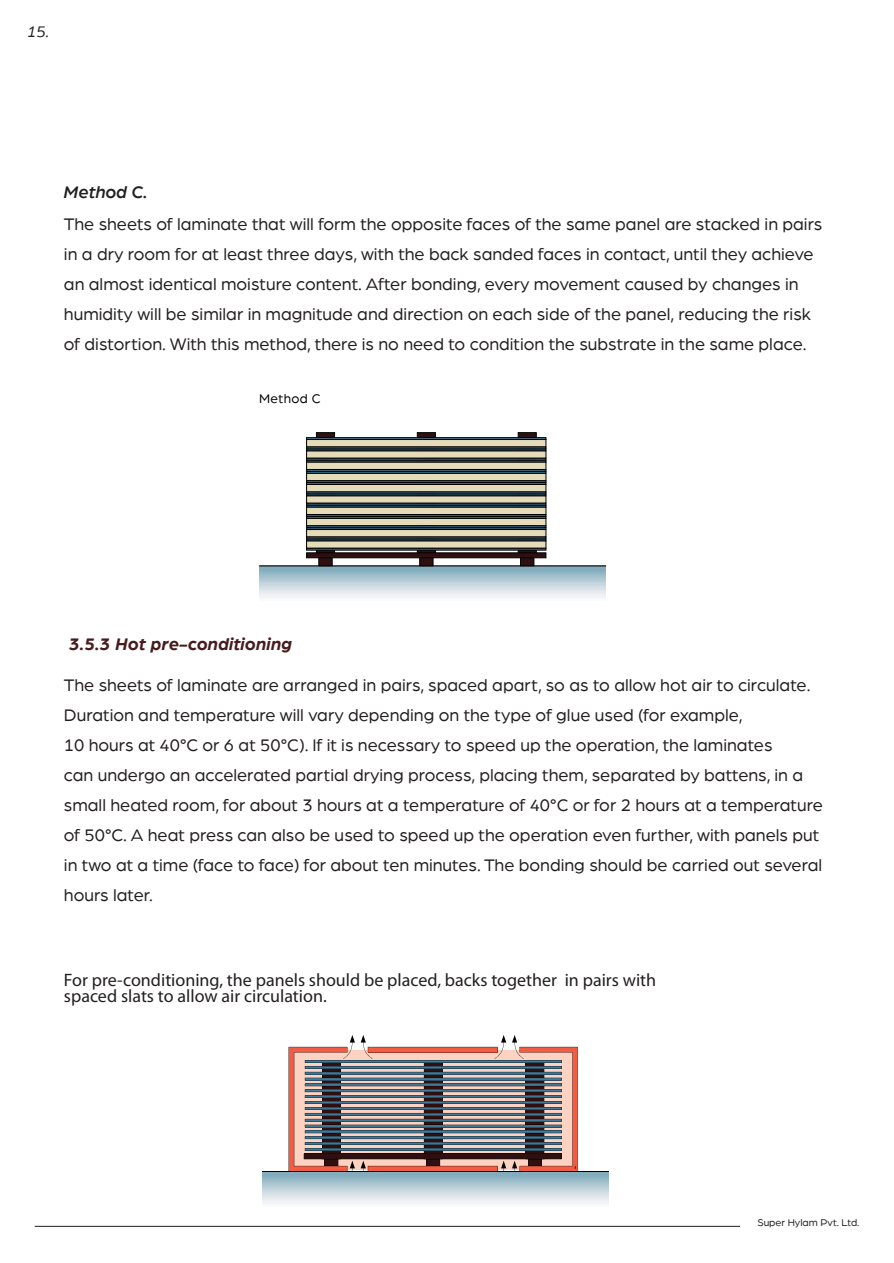
<style>
.page{position:relative;width:894px;height:1263px;background:#fff}
.page>*{position:absolute;margin:0;border:0;box-sizing:border-box;transform-origin:0 0}
.t1{font:18px/30px "Arboria";color:#231f20}
.t2{font:18px/16.2px "Myriad Pro";color:#231f20}
.t3{font:italic 700 18px "Arboria";color:#461c1d}
.t4{font:italic 500 18px "Arboria";color:#231f20}
.t5{font:italic 16.5px "Arboria";color:#231f20}
.t6{font:13.5px "Arboria";letter-spacing:.025em;color:#010101}
.t7{font:10.5px "Arboria";color:#231f20}
</style>
<div class="page">
<hr style="left:259px;top:600px;width:347px;height:1px;background:#fafbfe">
<hr style="left:259px;top:599px;width:347px;height:1px;background:#f7fafc">
<hr style="left:259px;top:598px;width:347px;height:1px;background:#f6f9fb">
<hr style="left:259px;top:597px;width:347px;height:1px;background:#f4f5f7">
<hr style="left:259px;top:596px;width:347px;height:1px;background:#f2f5f6">
<hr style="left:259px;top:595px;width:347px;height:1px;background:#eff2f4">
<hr style="left:259px;top:594px;width:347px;height:1px;background:#edf1f4">
<hr style="left:259px;top:593px;width:347px;height:1px;background:#eaeef0">
<hr style="left:259px;top:592px;width:347px;height:1px;background:#e5ebee">
<hr style="left:259px;top:591px;width:347px;height:1px;background:#e4e9ed">
<hr style="left:259px;top:590px;width:347px;height:1px;background:#e0e8ec">
<hr style="left:259px;top:589px;width:347px;height:1px;background:#dbe3e9">
<hr style="left:259px;top:588px;width:347px;height:1px;background:#d7e1e7">
<hr style="left:259px;top:587px;width:347px;height:1px;background:#d3dfe5">
<hr style="left:259px;top:586px;width:347px;height:1px;background:#cfdce3">
<hr style="left:259px;top:585px;width:347px;height:1px;background:#cadae1">
<hr style="left:259px;top:584px;width:347px;height:1px;background:#c7d7e0">
<hr style="left:259px;top:583px;width:347px;height:1px;background:#c4d5dd">
<hr style="left:259px;top:582px;width:347px;height:1px;background:#bed1da">
<hr style="left:259px;top:581px;width:347px;height:1px;background:#b8cdd6">
<hr style="left:259px;top:580px;width:347px;height:1px;background:#b5cbd5">
<hr style="left:259px;top:579px;width:347px;height:1px;background:#b0c8d3">
<hr style="left:259px;top:578px;width:347px;height:1px;background:#abc6d1">
<hr style="left:259px;top:577px;width:347px;height:1px;background:#a7c3ce">
<hr style="left:259px;top:576px;width:347px;height:1px;background:#a1c0cc">
<hr style="left:259px;top:575px;width:347px;height:1px;background:#9dbcc9">
<hr style="left:259px;top:574px;width:347px;height:1px;background:#97b9c7">
<hr style="left:259px;top:573px;width:347px;height:1px;background:#94b7c6">
<hr style="left:259px;top:572px;width:347px;height:1px;background:#8db5c3">
<hr style="left:259px;top:571px;width:347px;height:1px;background:#88b1c1">
<hr style="left:259px;top:570px;width:347px;height:1px;background:#84afbe">
<svg style="left:259px;top:566px;width:347px;height:4px"></svg>
<hr style="left:259px;top:565px;width:347px;height:1px;background:#010101">
<svg style="left:316px;top:432px;width:18px;height:120px"></svg>
<svg style="left:318px;top:558px;width:14px;height:8px"></svg>
<svg style="left:417px;top:432px;width:18px;height:120px"></svg>
<svg style="left:419px;top:558px;width:14px;height:8px"></svg>
<svg style="left:518px;top:432px;width:18px;height:120px"></svg>
<svg style="left:520px;top:558px;width:14px;height:8px"></svg>
<svg style="left:306px;top:540px;width:240px;height:8px;background:#c6bd9f"></svg>
<div style="left:306px;top:548px;width:240px;height:2px;background:#437896;border:1px solid #010101"></div>
<div style="left:306px;top:539px;width:240px;height:2px;background:#437896;border:1px solid #010101"></div>
<div style="left:306px;top:529px;width:240px;height:8px;background:#e5dbb8;border:1px solid #010101"></div>
<hr style="left:306px;top:527px;width:240px;height:2px;background:#437896">
<div style="left:306px;top:537px;width:240px;height:2px;background:#437896;border:1px solid #010101"></div>
<div style="left:306px;top:507px;width:240px;height:7px;background:#e5dbb8;border:1px solid #010101"></div>
<div style="left:306px;top:505px;width:240px;height:2px;background:#437896;border:1px solid #010101"></div>
<div style="left:306px;top:514px;width:240px;height:2px;background:#437896;border:1px solid #010101"></div>
<div style="left:306px;top:518px;width:240px;height:8px;background:#e5dbb8;border:1px solid #010101"></div>
<div style="left:306px;top:525px;width:240px;height:3px;background:#437896;border:1px solid #010101"></div>
<div style="left:306px;top:516px;width:240px;height:2px;background:#437896;border:1px solid #010101"></div>
<div style="left:306px;top:462px;width:240px;height:7px;background:#e5dbb8;border:1px solid #010101"></div>
<div style="left:306px;top:460px;width:240px;height:2px;background:#437896;border:1px solid #010101"></div>
<div style="left:306px;top:469px;width:240px;height:2px;background:#437896;border:1px solid #010101"></div>
<div style="left:306px;top:473px;width:240px;height:8px;background:#e5dbb8;border:1px solid #010101"></div>
<div style="left:306px;top:480px;width:240px;height:3px;background:#437896;border:1px solid #010101"></div>
<div style="left:306px;top:471px;width:240px;height:2px;background:#437896;border:1px solid #010101"></div>
<svg style="left:306px;top:495px;width:240px;height:8px;background:#c5bd9f"></svg>
<div style="left:306px;top:503px;width:240px;height:2px;background:#437896;border:1px solid #010101"></div>
<div style="left:306px;top:494px;width:240px;height:2px;background:#437896;border:1px solid #010101"></div>
<div style="left:306px;top:484px;width:240px;height:8px;background:#e5dbb8;border:1px solid #010101"></div>
<div style="left:306px;top:482px;width:240px;height:2px;background:#437896;border:1px solid #010101"></div>
<div style="left:306px;top:492px;width:240px;height:2px;background:#437896;border:1px solid #010101"></div>
<svg style="left:306px;top:450px;width:240px;height:8px;background:#c5bd9e"></svg>
<div style="left:306px;top:458px;width:240px;height:2px;background:#437896;border:1px solid #010101"></div>
<div style="left:306px;top:449px;width:240px;height:2px;background:#437896;border:1px solid #010101"></div>
<div style="left:306px;top:439px;width:240px;height:8px;background:#e5dbb8;border:1px solid #010101"></div>
<div style="left:306px;top:437px;width:240px;height:2px;background:#437896;border:1px solid #010101"></div>
<div style="left:306px;top:447px;width:240px;height:2px;background:#437896;border:1px solid #010101"></div>
<svg style="left:306px;top:552px;width:240px;height:6px"></svg>
<svg style="left:288px;top:1035px;width:289px;height:136px;background:#9f8d8c"></svg>
<hr style="left:262px;top:1206px;width:346px;height:1px;background:#fbfeff">
<hr style="left:262px;top:1205px;width:346px;height:1px;background:#f7fcfd">
<hr style="left:262px;top:1204px;width:346px;height:1px;background:#f6f9fb">
<hr style="left:262px;top:1203px;width:346px;height:1px;background:#f4f5f7">
<hr style="left:262px;top:1202px;width:346px;height:1px;background:#f3f4f5">
<hr style="left:262px;top:1201px;width:346px;height:1px;background:#f0f3f4">
<hr style="left:262px;top:1200px;width:346px;height:1px;background:#edf1f4">
<hr style="left:262px;top:1199px;width:346px;height:1px;background:#ebeff3">
<hr style="left:262px;top:1198px;width:346px;height:1px;background:#e6ebee">
<hr style="left:262px;top:1197px;width:346px;height:1px;background:#e4ebed">
<hr style="left:262px;top:1196px;width:346px;height:1px;background:#e0e8ec">
<hr style="left:262px;top:1195px;width:346px;height:1px;background:#dce5ea">
<hr style="left:262px;top:1194px;width:346px;height:1px;background:#d8e2e8">
<hr style="left:262px;top:1193px;width:346px;height:1px;background:#d4e0e6">
<hr style="left:262px;top:1192px;width:346px;height:1px;background:#d2dee4">
<hr style="left:262px;top:1191px;width:346px;height:1px;background:#cddbe1">
<hr style="left:262px;top:1190px;width:346px;height:1px;background:#c8d8df">
<hr style="left:262px;top:1189px;width:346px;height:1px;background:#c5d7df">
<hr style="left:262px;top:1188px;width:346px;height:1px;background:#c0d3dc">
<hr style="left:262px;top:1187px;width:346px;height:1px;background:#bacfd8">
<hr style="left:262px;top:1186px;width:346px;height:1px;background:#b7cdd6">
<hr style="left:262px;top:1185px;width:346px;height:1px;background:#b2cad3">
<hr style="left:262px;top:1184px;width:346px;height:1px;background:#aec7d2">
<hr style="left:262px;top:1183px;width:346px;height:1px;background:#aac4d0">
<hr style="left:262px;top:1182px;width:346px;height:1px;background:#a4c1cd">
<hr style="left:262px;top:1181px;width:346px;height:1px;background:#9fbecb">
<hr style="left:262px;top:1180px;width:346px;height:1px;background:#9bbbc9">
<hr style="left:262px;top:1179px;width:346px;height:1px;background:#95b9c7">
<hr style="left:262px;top:1178px;width:346px;height:1px;background:#91b6c4">
<hr style="left:262px;top:1177px;width:346px;height:1px;background:#8bb3c2">
<hr style="left:262px;top:1176px;width:346px;height:1px;background:#86afbe">
<hr style="left:262px;top:1175px;width:346px;height:1px;background:#84afbe">
<hr style="left:262px;top:1171px;width:346px;height:4px;background:#83adbd">
<hr style="left:262px;top:1171px;width:346px;height:1px;background:#010101">
<hr style="left:35px;top:1226px;width:704px;height:1px;background:#231f20">
<p class="t5" style="left:27px;top:20px;width:24px">15.</p>
<p class="t4" style="left:64px;top:180px;width:85px">Method C.</p>
<p class="t1" style="left:64px;top:208px;width:759px">The sheets of laminate that will form the opposite faces of the same panel are stacked in pairs in a dry room for at least three days, with the back sanded faces in contact, until they achieve an almost identical moisture content. After bonding, every movement caused by changes in humidity will be similar in magnitude and direction on each side of the panel, reducing the risk of distortion. With this method, there is no need to condition the substrate in the same place.</p>
<p class="t6" style="left:259px;top:389px;width:63px">Method C</p>
<p class="t3" style="left:69px;top:632px;width:224px">3.5.3 Hot pre-conditioning</p>
<p class="t1" style="left:64px;top:669px;width:760px">The sheets of laminate are arranged in pairs, spaced apart, so as to allow hot air to circulate.<br>Duration and temperature will vary depending on the type of glue used (for example,<br>10 hours at 40°C or 6 at 50°C). If it is necessary to speed up the operation, the laminates<br>can undergo an accelerated partial drying process, placing them, separated by battens, in a small heated room, for about 3 hours at a temperature of 40°C or for 2 hours at a temperature of 50°C. A heat press can also be used to speed up the operation even further, with panels put in two at a time (face to face) for about ten minutes. The bonding should be carried out several hours later.</p>
<p class="t2" style="left:64px;top:971px;width:593px">For pre-conditioning, the panels should be placed, backs together in pairs with spaced slats to allow air circulation.</p>
<p class="t7" style="left:757px;top:1216px;width:104px">Super Hylam Pvt. Ltd.</p>
</div>
